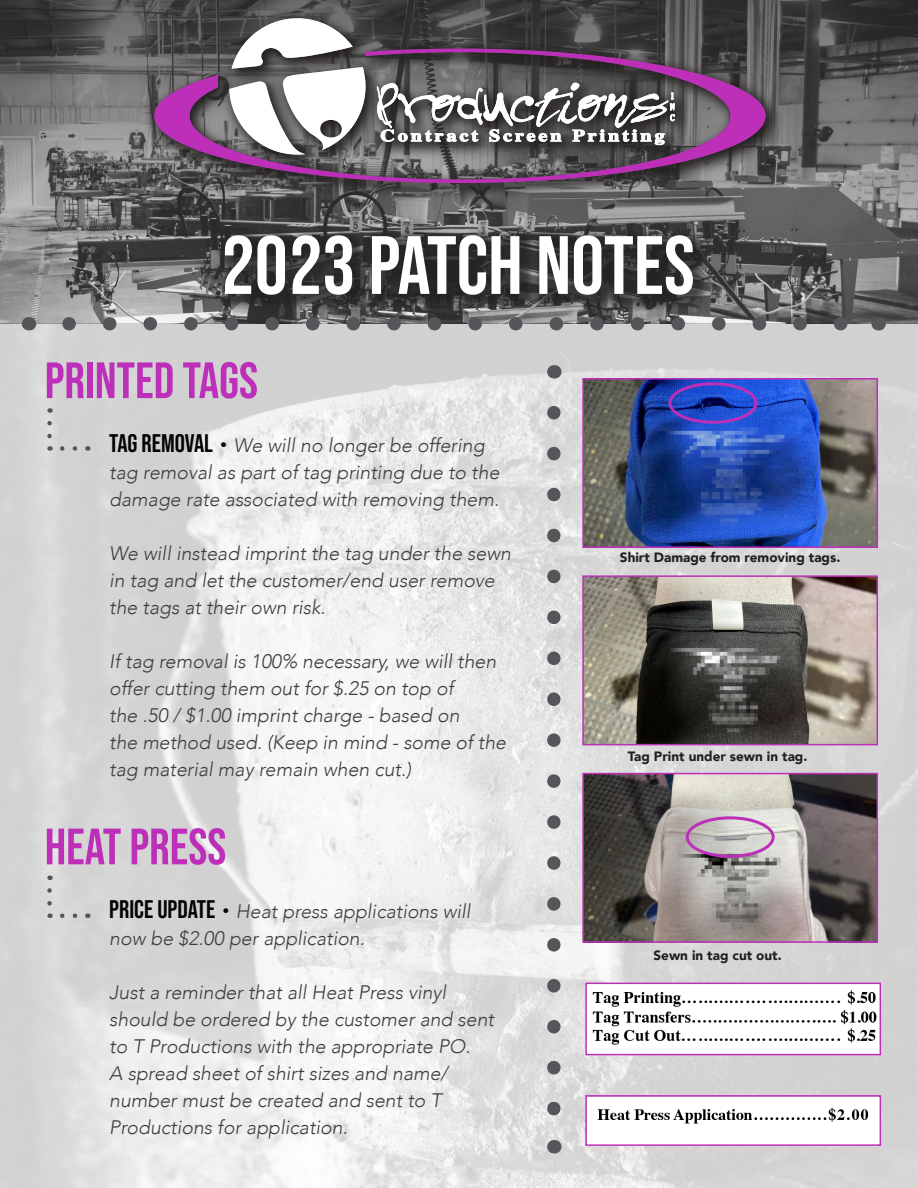
<style>
.page{position:relative;width:918px;height:1188px;background:#fff}
.page>*{position:absolute;margin:0;border:0;box-sizing:border-box;transform-origin:0 0}
.t1{font:82.5px "Bebas Neue";color:#fff}
.t2{font:51px "Bebas Neue";color:#bd2fb9}
.t3{font:italic 300 19.5px/27px "Avenir";color:#3e3e3f}
.t4{font:900 13.5px "Avenir";color:#231f20}
.s1{font-family:"Bebas Neue";font-weight:400;font-style:normal;font-size:25.5px;color:#040503}
.s2{font-family:"Bebas Neue";font-weight:400;font-style:normal;font-size:21px;color:#040503}
</style>
<div class="page">
<img style="left:0;top:323px;width:918px;height:865px">
<svg style="left:0;top:0;width:918px;height:323px;background:#696768"></svg>
<div style="left:216px;top:226px;width:496px;height:88px;background:#231f20;opacity:.74"></div>
<svg style="left:145px;top:9px;width:639px;height:193px;background:#4f4d4e"></svg>
<svg style="left:154px;top:49px;width:612px;height:134px;background:#6b4d69"></svg>
<svg style="left:229px;top:18px;width:137px;height:137px"></svg>
<svg style="left:377px;top:71px;width:298px;height:74px"></svg>
<svg style="left:547px;top:413px;width:14px;height:713px;background:#bebebf"></svg>
<svg style="left:554px;top:365px;width:1px;height:14px"></svg>
<svg style="left:554px;top:1140px;width:1px;height:14px"></svg>
<svg style="left:69px;top:317px;width:789px;height:14px;background:#959596"></svg>
<svg style="left:29px;top:317px;width:1px;height:14px"></svg>
<svg style="left:878px;top:317px;width:1px;height:14px"></svg>
<svg style="left:62px;top:446px;width:19px;height:5px"></svg>
<svg style="left:47px;top:423px;width:5px;height:28px"></svg>
<svg style="left:62px;top:914px;width:19px;height:4px"></svg>
<svg style="left:47px;top:890px;width:5px;height:28px"></svg>
<img style="left:585px;top:381px;width:290px;height:164px">
<div style="left:582px;top:378px;width:296px;height:170px;border:2px solid #bd2fb9"></div>
<img style="left:585px;top:578px;width:290px;height:164px">
<div style="left:582px;top:575px;width:296px;height:170px;border:2px solid #bd2fb9"></div>
<img style="left:585px;top:776px;width:290px;height:164px">
<div style="left:582px;top:773px;width:296px;height:170px;border:2px solid #bd2fb9"></div>
<img style="left:588px;top:986px;width:290px;height:66px">
<div style="left:585px;top:983px;width:296px;height:72px;border:2px solid #bd2fb9"></div>
<img style="left:588px;top:1098px;width:290px;height:45px">
<div style="left:585px;top:1095px;width:296px;height:51px;border:2px solid #bd2fb9"></div>
<div style="left:669px;top:382px;width:88px;height:42px;border:3px solid #bd2fb9;border-radius:50%"></div>
<div style="left:686px;top:816px;width:89px;height:42px;border:3px solid #bd2fb9;border-radius:50%"></div>
<h1 class="t1" style="left:222px;top:219px;width:474px">2023 PATCH NOTES</h1>
<p class="t2" style="left:45px;top:352px;width:215px">PRINTED TAGS</p>
<p class="t3" style="left:109px;top:432px;width:392px"><span class="s1">TAG REMOVAL</span> <span class="s2">•</span> We will no longer be offering tag removal as part of tag printing due to the</p>
<p class="t3" style="left:109px;top:486px;width:391px">damage rate associated with removing them.</p>
<p class="t3" style="left:109px;top:540px;width:403px">We will instead imprint the tag under the sewn</p>
<p class="t3" style="left:109px;top:567px;width:387px">in tag and let the customer/end user remove</p>
<p class="t3" style="left:109px;top:594px;width:218px">the tags at their own risk.</p>
<p class="t3" style="left:109px;top:648px;width:389px">If tag removal is 100% necessary, we will then offer cutting them out for $.25 on top of</p>
<p class="t3" style="left:109px;top:702px;width:398px">the .50 / $1.00 imprint charge - based on<br>the method used. (Keep in mind - some of the tag material may remain when cut.)</p>
<p class="t2" style="left:45px;top:818px;width:183px">HEAT PRESS</p>
<p class="t3" style="left:109px;top:898px;width:363px"><span class="s1">PRICE UPDATE</span> <span class="s2">•</span> Heat press applications will</p>
<p class="t3" style="left:109px;top:925px;width:257px">now be $2.00 per application.</p>
<p class="t3" style="left:109px;top:979px;width:339px">Just a reminder that all Heat Press vinyl</p>
<p class="t3" style="left:109px;top:1006px;width:386px">should be ordered by the customer and sent to T Productions with the appropriate PO.</p>
<p class="t3" style="left:109px;top:1060px;width:340px">A spread sheet of shirt sizes and name/</p>
<p class="t3" style="left:109px;top:1087px;width:334px">number must be created and sent to T<br>Productions for application.</p>
<p class="t4" style="left:620px;top:545px;width:222px">Shirt Damage from removing tags.</p>
<p class="t4" style="left:628px;top:745px;width:181px">Tag Print under sewn in tag.</p>
<p class="t4" style="left:654px;top:943px;width:130px">Sewn in tag cut out.</p>
</div>
